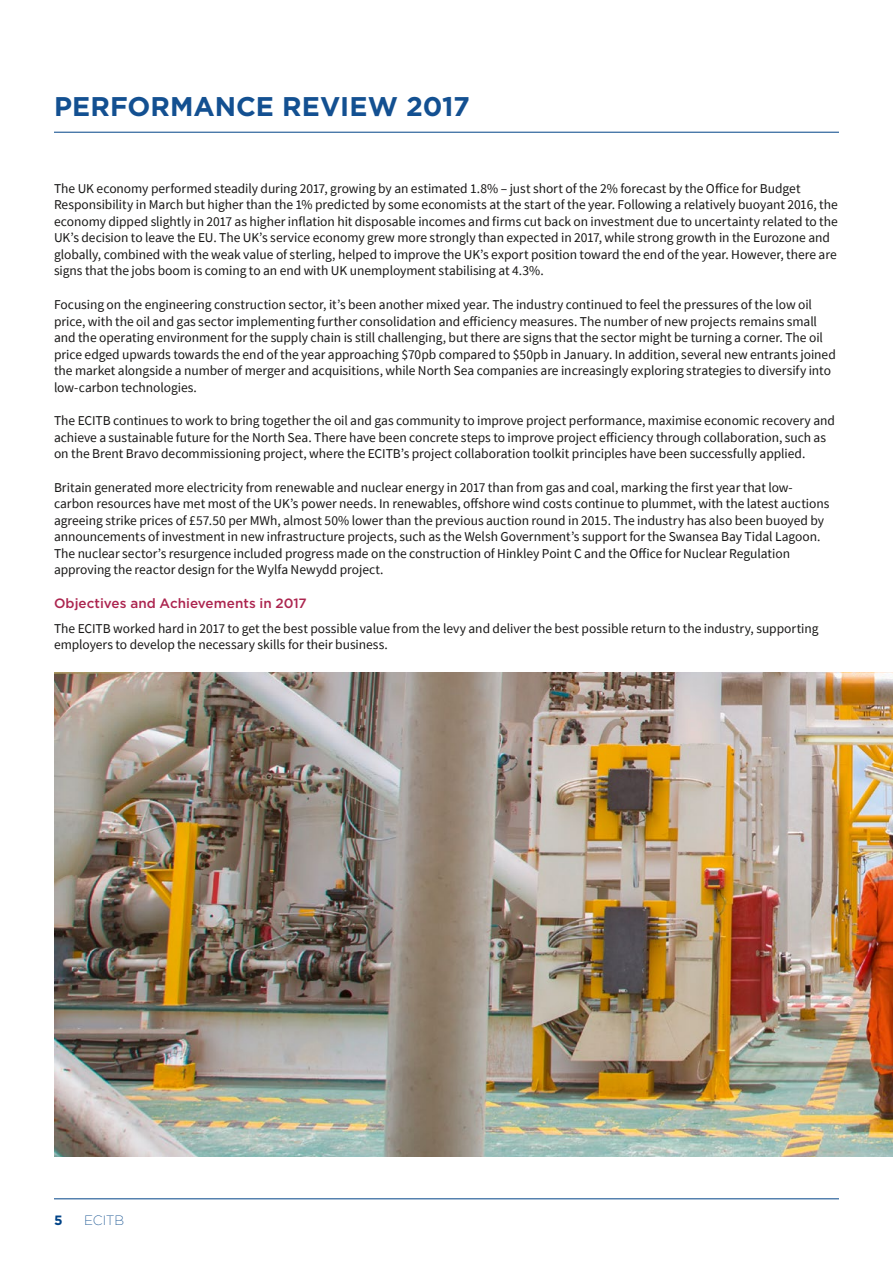
<style>
.page{position:relative;width:893px;height:1263px;background:#fff}
.page>*{position:absolute;margin:0;border:0;box-sizing:border-box;transform-origin:0 0}
.Heading_1{font:700 27px "Gotham";color:#135091}
.Body_Text{font:13.5px/16.5px "Source Sans Pro";letter-spacing:-.005em;color:#181716}
.Heading_2{font:500 13.5px "Gotham";color:#ac254f}
.t1{font:200 13.5px "Gotham";color:#004387}
.t2{font:700 13.5px "Gotham";color:#004387}
</style>
<div class="page">
<hr style="left:54px;top:132px;width:785px;height:1px;background:#004387">
<hr style="left:54px;top:1198px;width:785px;height:1px;background:#004387">
<img style="left:54px;top:673px;width:839px;height:484px">
<h1 class="Heading_1" style="left:54px;top:88px;width:417px">PERFORMANCE REVIEW 2017</h1>
<p class="Body_Text" style="left:54px;top:180px;width:785px">The UK economy performed steadily during 2017, growing by an estimated 1.8% – just short of the 2% forecast by the Office for Budget Responsibility in March but higher than the 1% predicted by some economists at the start of the year. Following a relatively buoyant 2016, the economy dipped slightly in 2017 as higher inflation hit disposable incomes and firms cut back on investment due to uncertainty related to the UK’s decision to leave the EU. The UK’s service economy grew more strongly than expected in 2017, while strong growth in the Eurozone and globally, combined with the weak value of sterling, helped to improve the UK’s export position toward the end of the year. However, there are signs that the jobs boom is coming to an end with UK unemployment stabilising at 4.3%.</p>
<p class="Body_Text" style="left:54px;top:296px;width:783px">Focusing on the engineering construction sector, it’s been another mixed year. The industry continued to feel the pressures of the low oil price, with the oil and gas sector implementing further consolidation and efficiency measures. The number of new projects remains small and the operating environment for the supply chain is still challenging, but there are signs that the sector might be turning a corner. The oil price edged upwards towards the end of the year approaching $70pb compared to $50pb in January. In addition, several new entrants joined the market alongside a number of merger and acquisitions, while North Sea companies are increasingly exploring strategies to diversify into low-carbon technologies.</p>
<p class="Body_Text" style="left:54px;top:412px;width:782px">The ECITB continues to work to bring together the oil and gas community to improve project performance, maximise economic recovery and achieve a sustainable future for the North Sea. There have been concrete steps to improve project efficiency through collaboration, such as on the Brent Bravo decommissioning project, where the ECITB’s project collaboration toolkit principles have been successfully applied.</p>
<p class="Body_Text" style="left:54px;top:479px;width:777px">Britain generated more electricity from renewable and nuclear energy in 2017 than from gas and coal, marking the first year that low&shy;carbon resources have met most of the UK’s power needs. In renewables, offshore wind costs continue to plummet, with the latest auctions agreeing strike prices of £57.50 per MWh, almost 50% lower than the previous auction round in 2015. The industry has also been buoyed by announcements of investment in new infrastructure projects, such as the Welsh Government’s support for the Swansea Bay Tidal Lagoon.<br>The nuclear sector’s resurgence included progress made on the construction of Hinkley Point C and the Office for Nuclear Regulation approving the reactor design for the Wylfa Newydd project.</p>
<h2 class="Heading_2" style="left:54px;top:594px;width:254px">Objectives and Achievements in 2017</h2>
<p class="Body_Text" style="left:54px;top:620px;width:766px">The ECITB worked hard in 2017 to get the best possible value from the levy and deliver the best possible return to the industry, supporting employers to develop the necessary skills for their business.</p>
<p class="t2" style="left:54px;top:1211px;width:10px">5</p>
<p class="t1" style="left:84px;top:1211px;width:42px">ECITB</p>
</div>
